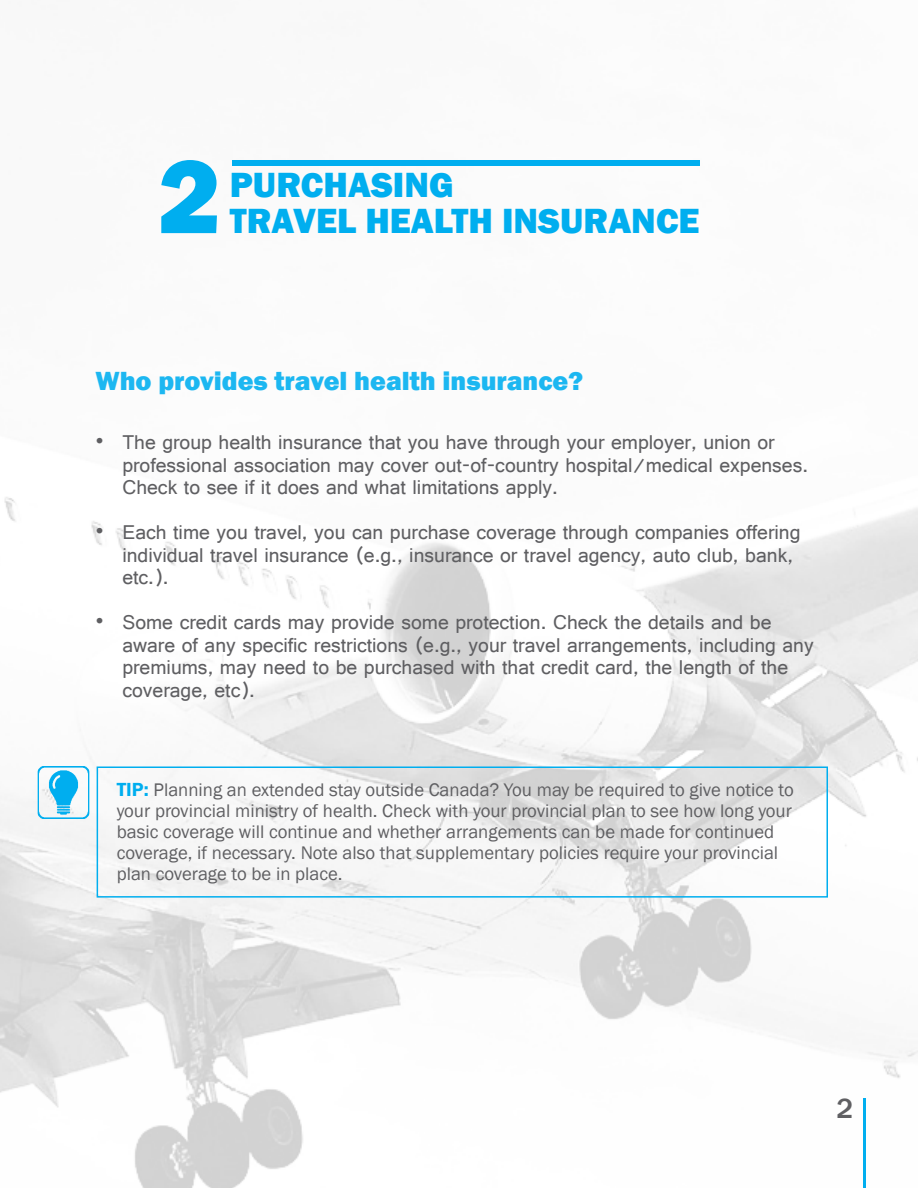
<style>
.page{position:relative;width:918px;height:1188px;background:#fff}
.page>*{position:absolute;margin:0;border:0;box-sizing:border-box;transform-origin:0 0}
.Paragraph_Style_1{font:800 108px "Franklin Gothic";color:#00aeef}
.Paragraph_Style_1-2{font:800 36px "Franklin Gothic";color:#00aeef}
.t1{font:500 28.5px "Franklin Gothic";color:#5f5f62}
.Paragraph_Style_1-3{font:800 27px "Franklin Gothic";color:#1cb7f1}
.t2{font:21px/22.5px "Gautami";color:#5f5f62}
.TIP__BITCH{font:18.75px/21px "Franklin Gothic";color:#5f5f62}
.s1{font-weight:600;font-size:19.5px;color:#00aeef}
</style>
<div class="page">
<img style="left:0;top:160px;width:918px;height:1028px">
<hr style="left:863px;top:1098px;width:3px;height:90px;background:#00aeef">
<div style="left:232px;top:160px;width:467px;height:6px;background:#00aeef"></div>
<div style="left:97px;top:766px;width:731px;height:132px;border:2px solid #00aeef"></div>
<img style="left:38px;top:766px;width:51px;height:52px">
<p class="Paragraph_Style_1" style="left:158px;top:127px;width:65px">2</p>
<p class="Paragraph_Style_1-2" style="left:230px;top:161px;width:225px">PURCHASING</p>
<p class="Paragraph_Style_1-2" style="left:230px;top:197px;width:471px">TRAVEL HEALTH INSURANCE</p>
<p class="Paragraph_Style_1-3" style="left:95px;top:363px;width:489px">Who provides travel health insurance?</p>
<p class="t2" style="left:122px;top:431px;width:687px;text-indent:-27px">• The group health insurance that you have through your employer, union or professional association may cover out-of-country hospital/medical expenses.<br>Check to see if it does and what limitations apply.</p>
<p class="t2" style="left:122px;top:521px;width:680px;text-indent:-27px">• Each time you travel, you can purchase coverage through companies offering individual travel insurance (e.g., insurance or travel agency, auto club, bank, etc.).</p>
<p class="t2" style="left:122px;top:611px;width:693px;text-indent:-27px">• Some credit cards may provide some protection. Check the details and be aware of any specific restrictions (e.g., your travel arrangements, including any premiums, may need to be purchased with that credit card, the length of the coverage, etc).</p>
<p class="TIP__BITCH" style="left:117px;top:780px;width:679px"><span class="s1">TIP:</span> Planning an extended stay outside Canada? You may be required to give notice to your provincial ministry of health. Check with your provincial plan to see how long your</p>
<p class="TIP__BITCH" style="left:117px;top:822px;width:659px">basic coverage will continue and whether arrangements can be made for continued</p>
<p class="TIP__BITCH" style="left:117px;top:843px;width:663px">coverage, if necessary. Note also that supplementary policies require your provincial plan coverage to be in place.</p>
<p class="t1" style="left:837px;top:1091px;width:18px">2</p>
</div>
